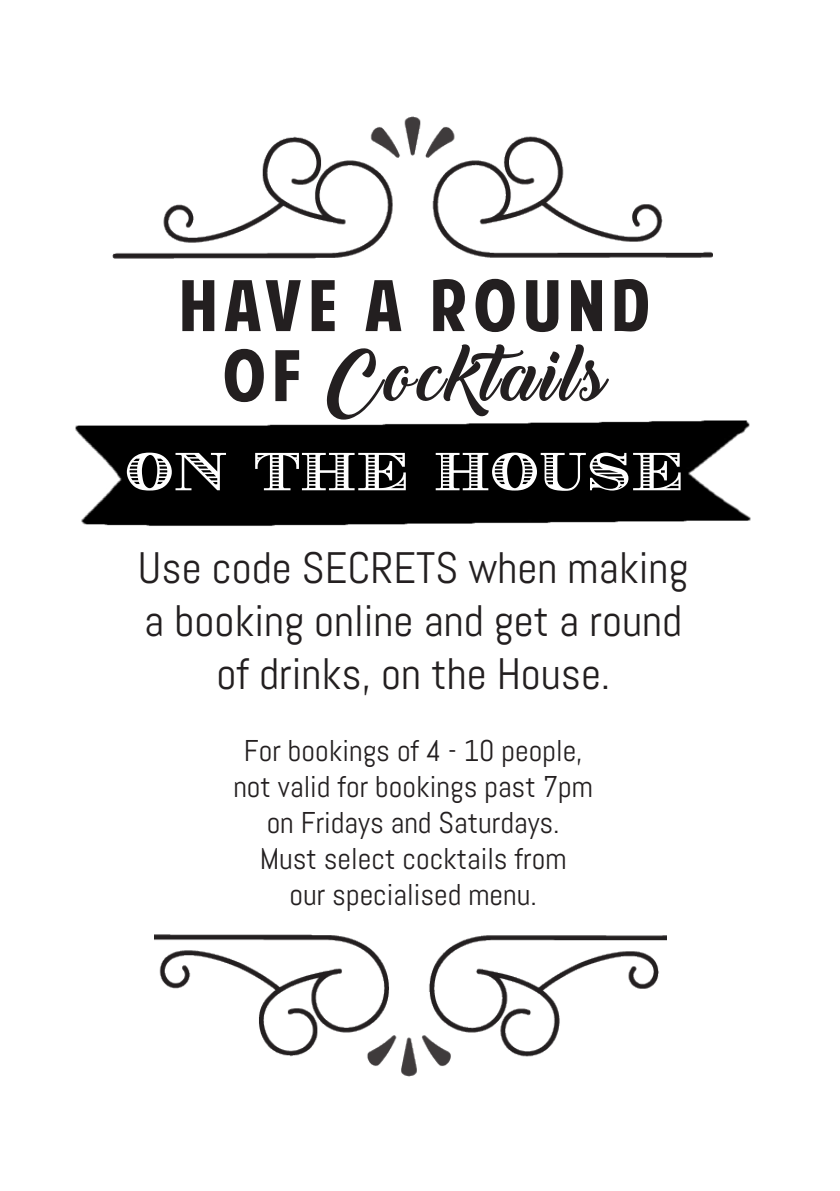
<style>
.page{position:relative;width:840px;height:1191px;background:#fff}
.page>*{position:absolute;margin:0;border:0;box-sizing:border-box;transform-origin:0 0}
.t1{font:70px "Backto Black Demo";letter-spacing:.05em;color:#231f20}
.t2{font:70px "American Purpose";letter-spacing:.1em;color:#231f20}
.t3{font:56px "Jubilee Lines MN";color:#fff}
.t4{font:44px/52.8px "Abel";color:#231f20;text-align:center}
.t5{font:30px "Abel";color:#231f20}
.s1{font-family:"American Purpose"}
</style>
<div class="page">
<img style="left:75px;top:420px;width:676px;height:106px">
<img style="left:112px;top:116px;width:600px;height:142px">
<img style="left:155px;top:934px;width:511px;height:142px">
<p class="t2" style="left:180px;top:278px;width:471px">HAVE A ROUND</p>
<p class="t1" style="left:223px;top:336px;width:385px"><span class="s1">OF</span> Cocktails</p>
<p class="t3" style="left:125px;top:439px;width:558px">ON THE HOUSE</p>
<p class="t4" style="left:138px;top:542px;width:551px">Use code SECRETS when making a booking online and get a round of drinks, on the House.</p>
<p class="t5" style="left:244px;top:731px;width:340px">For bookings of 4 - 10 people,</p>
<p class="t5" style="left:233px;top:767px;width:361px">not valid for bookings past 7pm</p>
<p class="t5" style="left:266px;top:803px;width:294px">on Fridays and Saturdays.</p>
<p class="t5" style="left:259px;top:839px;width:308px">Must select cocktails from</p>
<p class="t5" style="left:289px;top:875px;width:249px">our specialised menu.</p>
</div>
